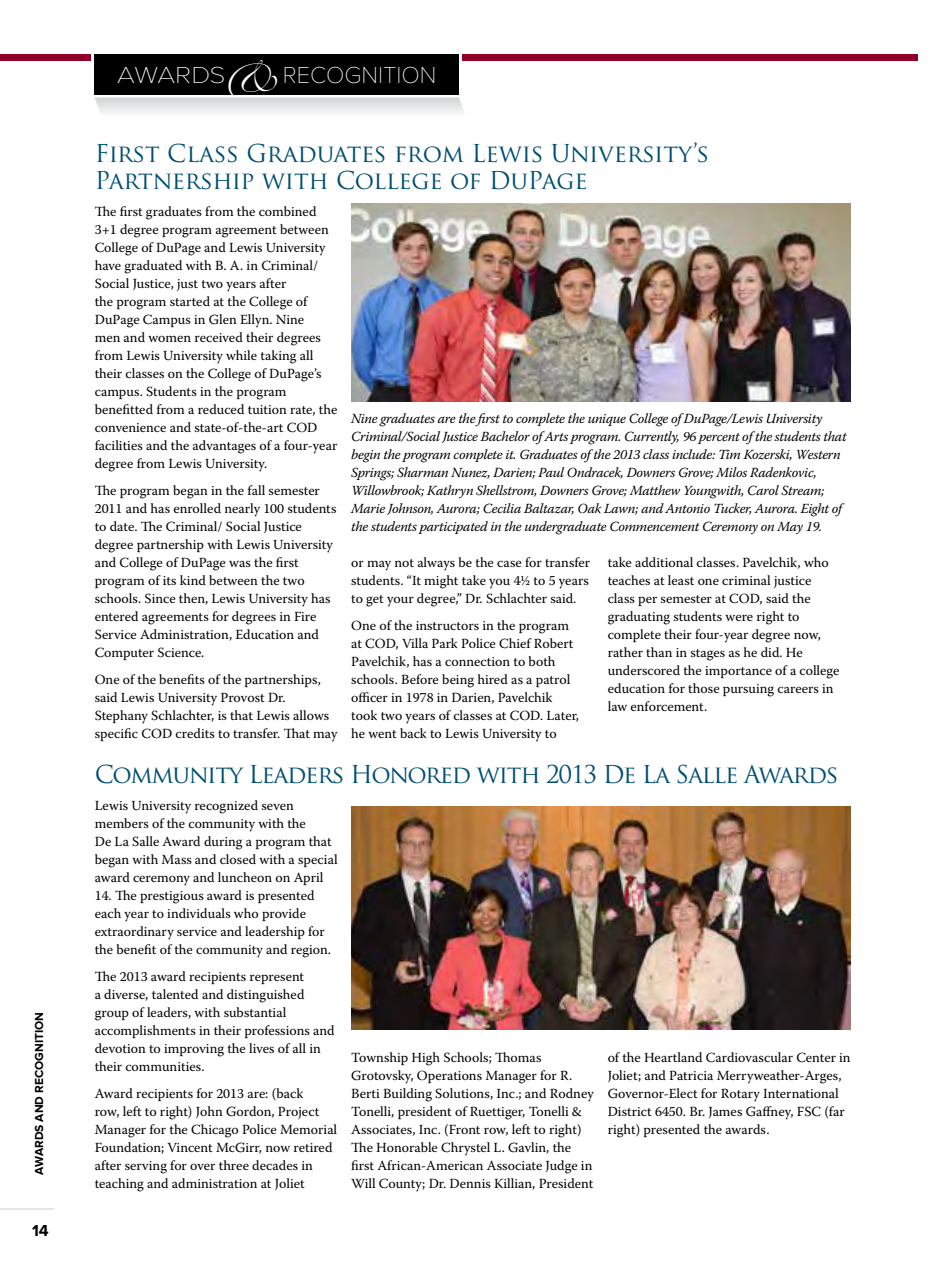
<style>
.page{position:relative;width:945px;height:1269px;background:#fff}
.page>*{position:absolute;margin:0;border:0;box-sizing:border-box;transform-origin:0 0}
.t1{font:24px/27px "Trajan Pro";letter-spacing:-.01em;color:#004e71}
.t2{font:24px "Trajan Pro";letter-spacing:-.05em;color:#004e71}
.t3{font:100 24px "Proxima Nova T";color:#fff;scale:1.16 1}
.t4{font:700 16.5px "Proxima Nova";color:#000}
.t5{font:13.8px/18px "Warnock Pro";color:#000}
.t6{font:italic 13.8px/18px "Warnock Pro";letter-spacing:-.02em;color:#000}
.t7{font:700 12px "Proxima Nova";color:#000}
.s1{font-family:"Zapfino";font-weight:400;font-size:26.4px}
</style>
<div class="page">
<hr style="left:0;top:1208px;width:54px;height:2px;background:#e0dcda">
<div style="left:95px;top:54px;width:364px;height:40px;background:#000"></div>
<div style="left:462px;top:54px;width:483px;height:7px;background:#910028"></div>
<div style="left:0;top:54px;width:92px;height:7px;background:#910028"></div>
<svg style="left:95px;top:98px;width:369px;height:15px"></svg>
<img style="left:351px;top:203px;width:499px;height:198px">
<img style="left:351px;top:807px;width:499px;height:222px">
<div style="left:918px;top:37px;width:27px;height:60px;background:#fff"></div>
<p class="t7" style="left:32px;top:1174px;width:162px;rotate:-90deg">Awards and Recognition</p>
<p class="t4" style="left:32px;top:1221px;width:18px">14</p>
<h1 class="t3" style="left:117px;top:61px;width:277px">AWARDS<span class="s1">&amp;</span>RECOGNITION</h1>
<h1 class="t1" style="left:95px;top:140px;width:616px">First Class Graduates from Lewis University’s<br>Partnership with College of DuPage</h1>
<p class="t5" style="left:95px;top:202px;width:244px">The first graduates from the combined 3+1 degree program agreement between College of DuPage and Lewis University have graduated with B. A. in Criminal/ Social Justice, just two years after<br>the program started at the College of DuPage Campus in Glen Ellyn. Nine<br>men and women received their degrees from Lewis University while taking all their classes on the College of DuPage’s campus. Students in the program benefitted from a reduced tuition rate, the convenience and state-of-the-art COD facilities and the advantages of a four-year degree from Lewis University.</p>
<p class="t5" style="left:95px;top:481px;width:243px">The program began in the fall semester 2011 and has enrolled nearly 100 students to date. The Criminal/ Social Justice degree partnership with Lewis University and College of DuPage was the first program of its kind between the two schools. Since then, Lewis University has entered agreements for degrees in Fire Service Administration, Education and Computer Science.</p>
<p class="t5" style="left:95px;top:670px;width:244px">One of the benefits of the partnerships, said Lewis University Provost Dr.<br>Stephany Schlachter, is that Lewis allows specific COD credits to transfer. That may</p>
<p class="t6" style="left:351px;top:409px;width:497px">Nine graduates are the first to complete the unique College of DuPage/Lewis University Criminal/Social Justice Bachelor of Arts program. Currently, 96 percent of the students that begin the program complete it. Graduates of the 2013 class include: Tim Kozerski, Western Springs; Sharman Nunez, Darien; Paul Ondracek, Downers Grove; Milos Radenkovic, Willowbrook; Kathryn Shellstrom, Downers Grove; Matthew Youngwith, Carol Stream; Marie Johnson, Aurora; Cecilia Baltazar, Oak Lawn; and Antonio Tucker, Aurora. Eight of the students participated in the undergraduate Commencement Ceremony on May 19.</p>
<p class="t5" style="left:608px;top:553px;width:233px">take additional classes. Pavelchik, who teaches at least one criminal justice class per semester at COD, said the graduating students were right to complete their four-year degree now, rather than in stages as he did. He underscored the importance of a college education for those pursuing careers in law enforcement.</p>
<p class="t5" style="left:351px;top:553px;width:240px;text-align:justify">or may not always be the case for transfer students. “It might take you 4½ to 5 years to get your degree,” Dr. Schlachter said.</p>
<p class="t5" style="left:351px;top:616px;width:229px">One of the instructors in the program at COD, Villa Park Police Chief Robert Pavelchik, has a connection to both schools. Before being hired as a patrol officer in 1978 in Darien, Pavelchik took two years of classes at COD. Later, he went back to Lewis University to</p>
<h1 class="t2" style="left:95px;top:759px;width:745px">Community Leaders Honored with 2013 De La Salle Awards</h1>
<p class="t5" style="left:95px;top:796px;width:244px">Lewis University recognized seven members of the community with the<br>De La Salle Award during a program that began with Mass and closed with a special award ceremony and luncheon on April</p>
<p class="t5" style="left:95px;top:886px;width:238px">14. The prestigious award is presented each year to individuals who provide extraordinary service and leadership for the benefit of the community and region.</p>
<p class="t5" style="left:95px;top:967px;width:241px">The 2013 award recipients represent<br>a diverse, talented and distinguished group of leaders, with substantial accomplishments in their professions and devotion to improving the lives of all in their communities.</p>
<p class="t5" style="left:95px;top:1084px;width:244px">Award recipients for 2013 are: (back<br>row, left to right) John Gordon, Project Manager for the Chicago Police Memorial Foundation; Vincent McGirr, now retired after serving for over three decades in teaching and administration at Joliet</p>
<p class="t5" style="left:351px;top:1048px;width:244px">Township High Schools; Thomas Grotovsky, Operations Manager for R.<br>Berti Building Solutions, Inc.; and Rodney Tonelli, president of Ruettiger, Tonelli &amp; Associates, Inc. (Front row, left to right)<br>The Honorable Chrystel L. Gavlin, the first African-American Associate Judge in Will County; Dr. Dennis Killian, President</p>
<p class="t5" style="left:608px;top:1048px;width:244px">of the Heartland Cardiovascular Center in Joliet; and Patricia Merryweather-Arges, Governor-Elect for Rotary International District 6450. Br. James Gaffney, FSC (far right) presented the awards.</p>
</div>
